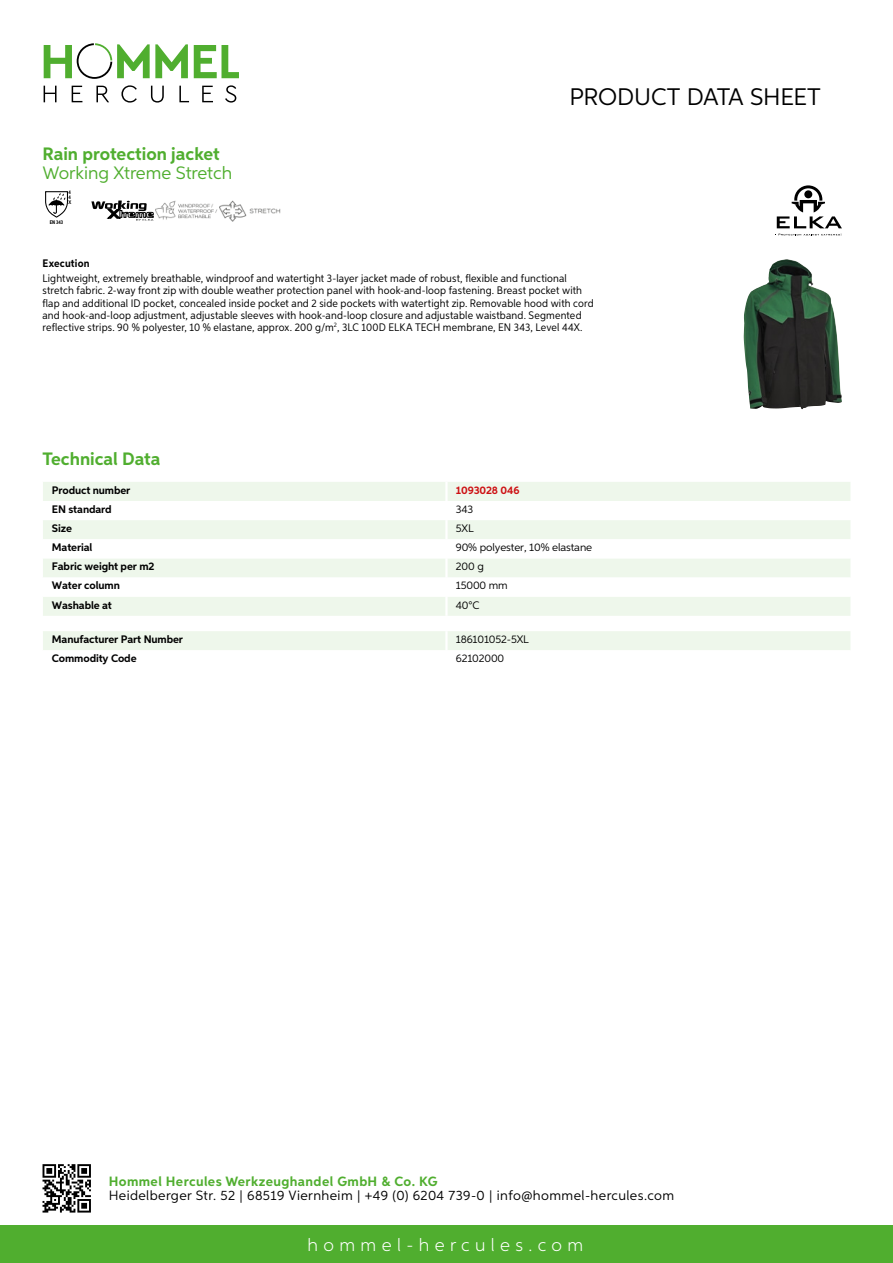
<style>
.page{position:relative;width:893px;height:1263px;background:#fff}
.page>*{position:absolute;margin:0;border:0;box-sizing:border-box;transform-origin:0 0}
.t1{font:24px "Aspira";letter-spacing:-.01em;color:#000}
.t2{font:700 18px "Aspira";color:#50ae2f}
.t3{font:18px "Aspira";color:#50ae2f}
.t4{font:300 18px "Aspira";letter-spacing:.3em;color:#fff}
.t5{font:13.5px "Aspira";letter-spacing:.03em;color:#000}
.t6{font:700 13.5px "Aspira";letter-spacing:.03em;color:#50ae2f}
.t7{font:10.95px/12px "Aspira Nar";letter-spacing:.015em;color:#000}
.t8{font:700 10.95px "Aspira";letter-spacing:-.01em;color:#000}
.t9{font:10.95px "Aspira";letter-spacing:-.01em;color:#000}
.t10{font:700 10.95px "Aspira";letter-spacing:-.01em;color:#cd1013}
.t11{font:700 10.95px "Aspira Nar";letter-spacing:.015em;color:#000}
.t12{font:700 5.25px "Aspira XX Nar";color:#000}
.t13{font:700 5.25px/5.2px "Aspira XX Nar";color:#000;text-align:justify}
</style>
<div class="page">
<div style="left:0;top:1226px;width:893px;height:37px;background:#50ae2f"></div>
<svg style="left:43px;top:1164px;width:48px;height:48px"></svg>
<svg style="left:194px;top:45px;width:45px;height:33px"></svg>
<svg style="left:44px;top:43px;width:144px;height:36px"></svg>
<svg style="left:44px;top:86px;width:13px;height:16px"></svg>
<svg style="left:72px;top:86px;width:10px;height:16px"></svg>
<svg style="left:96px;top:86px;width:13px;height:16px"></svg>
<svg style="left:121px;top:85px;width:16px;height:18px"></svg>
<svg style="left:151px;top:86px;width:13px;height:17px"></svg>
<svg style="left:179px;top:86px;width:10px;height:16px"></svg>
<svg style="left:202px;top:86px;width:11px;height:16px"></svg>
<svg style="left:225px;top:85px;width:11px;height:18px"></svg>
<div style="left:43px;top:482px;width:807px;height:134px;background:#eef7eb"></div>
<svg style="left:43px;top:501px;width:807px;height:96px"></svg>
<hr style="left:445px;top:482px;width:3px;height:19px;background:#fff">
<hr style="left:445px;top:501px;width:3px;height:19px;background:#fff">
<hr style="left:445px;top:520px;width:3px;height:19px;background:#fff">
<hr style="left:445px;top:539px;width:3px;height:19px;background:#fff">
<hr style="left:445px;top:558px;width:3px;height:19px;background:#fff">
<hr style="left:445px;top:577px;width:3px;height:20px;background:#fff">
<hr style="left:445px;top:597px;width:3px;height:19px;background:#fff">
<div style="left:43px;top:631px;width:807px;height:19px;background:#eef7eb"></div>
<svg style="left:45px;top:191px;width:23px;height:27px"></svg>
<svg style="left:91px;top:201px;width:63px;height:20px"></svg>
<img style="left:155px;top:200px;width:63px;height:20px">
<img style="left:219px;top:200px;width:62px;height:22px">
<img style="left:771px;top:259px;width:16px;height:8px">
<svg style="left:777px;top:185px;width:65px;height:43px"></svg>
<svg style="left:775px;top:234px;width:67px;height:1px"></svg>
<h2 class="t2" style="left:43px;top:142px;width:179px">Rain protection jacket</h2>
<h2 class="t3" style="left:43px;top:162px;width:191px">Working Xtreme Stretch</h2>
<p class="t13" style="left:68px;top:189px;width:4px">4<br>4<br>X</p>
<p class="t12" style="left:50px;top:219px;width:15px">EN 343</p>
<h1 class="t1" style="left:569px;top:82px;width:253px">Product data sh eet</h1>
<p class="t11" style="left:43px;top:257px;width:49px">Execution</p>
<p class="t7" style="left:43px;top:273px;width:553px">Lightweight, extremely breathable, windproof and watertight 3-layer jacket made of robust, flexible and functional stretch fabric. 2-way front zip with double weather protection panel with hook-and-loop fastening. Breast pocket with flap and additional ID pocket, concealed inside pocket and 2 side pockets with watertight zip. Removable hood with cord and hook-and-loop adjustment, adjustable sleeves with hook-and-loop closure and adjustable waistband. Segmented reflective strips. 90 % polyester, 10 % elastane, approx. 200 g/m<sup>2</sup>, 3LC 100D ELKA TECH membrane, EN 343, Level 44X.</p>
<h2 class="t2" style="left:43px;top:448px;width:120px">Technical Data</h2>
<p class="t8" style="left:52px;top:483px;width:80px">Product number</p>
<p class="t10" style="left:456px;top:483px;width:65px">1093028 046</p>
<p class="t8" style="left:52px;top:502px;width:61px">EN standard</p>
<p class="t9" style="left:456px;top:502px;width:19px">343</p>
<p class="t8" style="left:52px;top:521px;width:22px">Size</p>
<p class="t9" style="left:456px;top:522px;width:19px">5XL</p>
<p class="t8" style="left:52px;top:541px;width:42px">Material</p>
<p class="t9" style="left:456px;top:541px;width:138px">90% polyester, 10% elastane</p>
<p class="t8" style="left:52px;top:560px;width:104px">Fabric weight per m2</p>
<p class="t9" style="left:456px;top:560px;width:30px">200 g</p>
<p class="t8" style="left:52px;top:579px;width:69px">Water column</p>
<p class="t9" style="left:456px;top:579px;width:53px">15000 mm</p>
<p class="t8" style="left:52px;top:598px;width:62px">Washable at</p>
<p class="t9" style="left:456px;top:598px;width:24px">40°C</p>
<p class="t8" style="left:52px;top:633px;width:133px">Manufacturer Part Number</p>
<p class="t9" style="left:456px;top:633px;width:75px">186101052-5XL</p>
<p class="t8" style="left:52px;top:652px;width:86px">Commodity Code</p>
<p class="t9" style="left:456px;top:652px;width:50px">62102000</p>
<p class="t6" style="left:109px;top:1172px;width:330px">Hommel Hercules Werkzeughandel GmbH &amp; Co. KG</p>
<p class="t5" style="left:109px;top:1187px;width:567px">Heidelberger Str. 52 | 68519 Viernheim | +49 (0) 6204 739-0 | info@hommel-hercules.com</p>
<h2 class="t4" style="left:307px;top:1234px;width:277px">hommel-hercules.com</h2>
</div>
